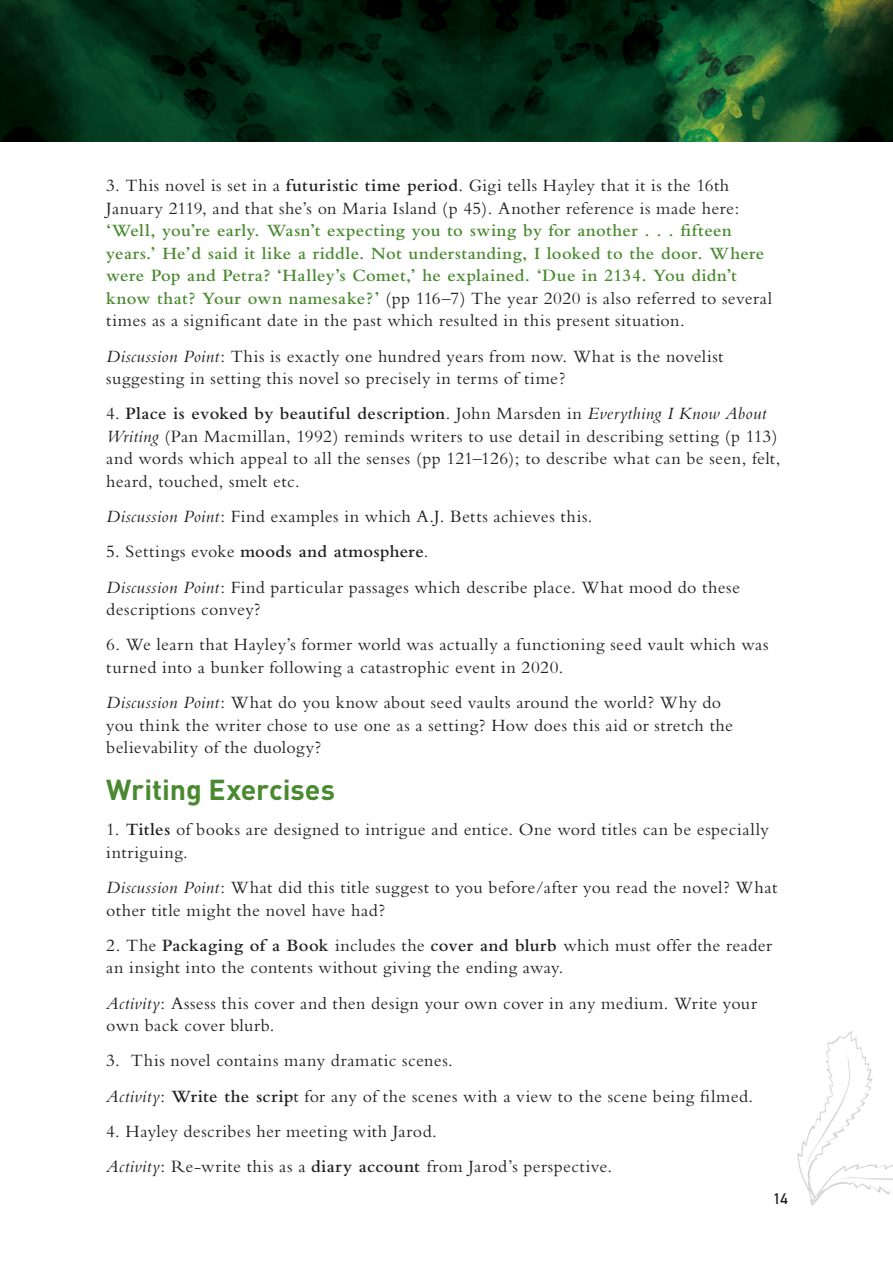
<style>
.page{position:relative;width:893px;height:1263px;background:#fff}
.page>*{position:absolute;margin:0;border:0;box-sizing:border-box;transform-origin:0 0}
.Small_Heading{font:700 28.5px "DIN";letter-spacing:-.005em;color:#49892f}
.Body{font:18px/22.5px "Bembo";letter-spacing:.025em;color:#231f20}
.Body-2{font:600 18px "Bembo";letter-spacing:.02em;color:#231f20}
.t1{font:700 15px "DIN Alternate";color:#231f20}
.s1{font-weight:600}
.s2{font-weight:600;color:#49892f}
.s3{font-style:italic}
.s4{font-weight:400}
</style>
<div class="page">
<img style="left:797px;top:1031px;width:76px;height:161px">
<img style="left:809px;top:1105px;width:84px;height:101px">
<img style="left:0;top:0;width:893px;height:141px">
<p class="Body" style="left:106px;top:174px;width:667px">3. This novel is set in a <span class="s1">futuristic time period</span>. Gigi tells Hayley that it is the 16th January 2119, and that she’s on Maria Island (p 45). Another reference is made here: <span class="s2">‘Well, you’re early. Wasn’t expecting you to swing by for another . . . fifteen years.’ He’d said it like a riddle. Not understanding, I looked to the door. Where were Pop and Petra? ‘Halley’s Comet,’ he explained. ‘Due in 2134. You didn’t know that? Your own namesake?’</span> (pp 116–7) The year 2020 is also referred to several times as a significant date in the past which resulted in this present situation.</p>
<p class="Body" style="left:106px;top:344px;width:619px"><span class="s3">Discussion Point</span>: This is exactly one hundred years from now. What is the novelist suggesting in setting this novel so precisely in terms of time?</p>
<p class="Body" style="left:106px;top:402px;width:676px">4. <span class="s1">Place is evoked by beautiful description</span>. John Marsden in <span class="s3">Everything I Know About Writing</span> (Pan Macmillan, 1992) reminds writers to use detail in describing setting (p 113) and words which appeal to all the senses (pp 121–126); to describe what can be seen, felt, heard, touched, smelt etc.</p>
<p class="Body" style="left:106px;top:505px;width:488px"><span class="s3">Discussion Point</span>: Find examples in which A.J. Betts achieves this.</p>
<p class="Body-2" style="left:106px;top:542px;width:324px"><span class="s4">5. Settings evoke</span> moods and atmosphere<span class="s4">.</span></p>
<p class="Body" style="left:106px;top:575px;width:635px"><span class="s3">Discussion Point</span>: Find particular passages which describe place. What mood do these descriptions convey?</p>
<p class="Body" style="left:106px;top:633px;width:664px">6. We learn that Hayley’s former world was actually a functioning seed vault which was turned into a bunker following a catastrophic event in 2020.</p>
<p class="Body" style="left:106px;top:691px;width:628px"><span class="s3">Discussion Point</span>: What do you know about seed vaults around the world? Why do you think the writer chose to use one as a setting? How does this aid or stretch the believability of the duology?</p>
<p class="Small_Heading" style="left:106px;top:771px;width:230px">Writing Exercises</p>
<p class="Body" style="left:106px;top:818px;width:664px">1. <span class="s1">Titles</span> of books are designed to intrigue and entice. One word titles can be especially intriguing.</p>
<p class="Body" style="left:106px;top:876px;width:673px"><span class="s3">Discussion Point</span>: What did this title suggest to you before/after you read the novel? What other title might the novel have had?</p>
<p class="Body" style="left:106px;top:934px;width:667px">2. The <span class="s1">Packaging of a Book</span> includes the <span class="s1">cover and blurb</span> which must offer the reader an insight into the contents without giving the ending away.</p>
<p class="Body" style="left:106px;top:991px;width:652px"><span class="s3">Activity</span>: Assess this cover and then design your own cover in any medium. Write your own back cover blurb.</p>
<p class="Body" style="left:106px;top:1049px;width:348px">3. This novel contains many dramatic scenes.</p>
<p class="Body" style="left:106px;top:1084px;width:648px"><span class="s3">Activity</span>: <span class="s1">Write the scrip</span>t for any of the scenes with a view to the scene being filmed.</p>
<p class="Body" style="left:106px;top:1120px;width:332px">4. Hayley describes her meeting with Jarod.</p>
<p class="Body" style="left:106px;top:1155px;width:507px"><span class="s3">Activity</span>: Re-write this as a <span class="s1">diary account</span> from Jarod’s perspective.</p>
<p class="t1" style="left:774px;top:1188px;width:16px">14</p>
</div>
